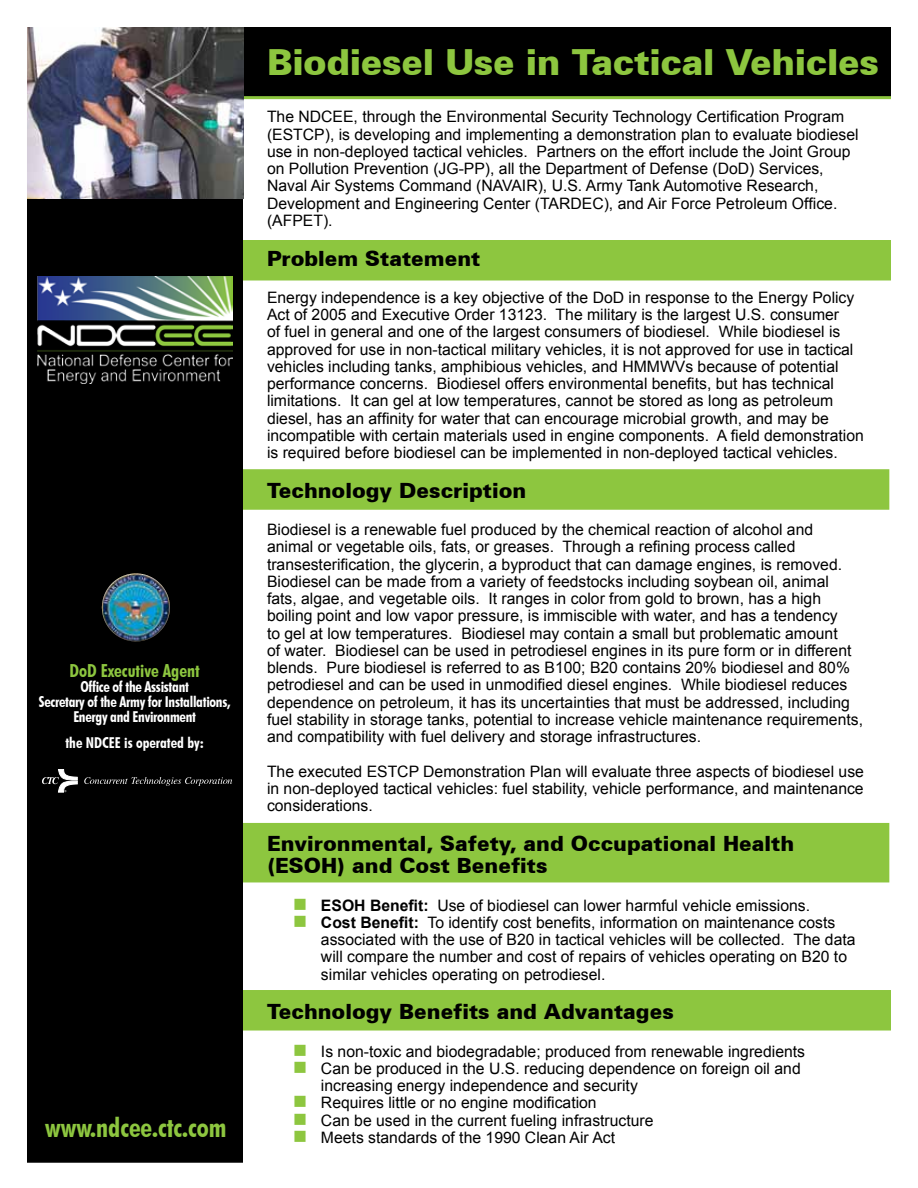
<style>
.page{position:relative;width:918px;height:1188px;background:#fff}
.page>*{position:absolute;margin:0;border:0;box-sizing:border-box;transform-origin:0 0}
.t1{font:900 36px "Zurich BT";letter-spacing:-.01em;color:#8dc63f}
.t2{font:700 condensed 27px "Futura BT";color:#8dc63f}
.t3{font:900 21px/22.5px "Zurich BT";color:#000}
.t4{font:700 condensed 18px "Futura BT";color:#8dc63f}
.t5{font:15.75px/17.2px "Arial";color:#000}
.t6{font:700 condensed 15px/15px "Futura BT";letter-spacing:-.02em;color:#fff;text-align:center}
.t7{font:700 condensed 15px "Futura BT";color:#fff}
.s1{font-weight:700}
</style>
<div class="page">
<div style="left:220px;top:28px;width:670px;height:69px;background:#000"></div>
<div style="left:219px;top:27px;width:672px;height:71px;border:2px solid #000"></div>
<hr style="left:243px;top:96px;width:648px;height:3px;background:#8dc63f">
<div style="left:219px;top:990px;width:672px;height:41px;background:#8dc63f;border:2px solid #8dc63f"></div>
<div style="left:218px;top:823px;width:671px;height:59px;background:#8dc63f"></div>
<div style="left:219px;top:240px;width:672px;height:40px;background:#8dc63f"></div>
<div style="left:218px;top:469px;width:671px;height:41px;background:#8dc63f;border:2px solid #8dc63f"></div>
<div style="left:27px;top:27px;width:216px;height:1136px;background:#000"></div>
<img style="left:38px;top:277px;width:194px;height:107px">
<img style="left:27px;top:27px;width:216px;height:171px">
<img style="left:105px;top:573px;width:32px;height:21px">
<svg style="left:84px;top:777px;width:148px;height:9px"></svg>
<svg style="left:42px;top:769px;width:35px;height:23px"></svg>
<p class="t4" style="left:69px;top:659px;width:132px">DoD Executive Agent</p>
<p class="t6" style="left:39px;top:679px;width:193px">Office of the Assistant<br>Secretary of the Army for Installations,<br>Energy and Environment</p>
<p class="t7" style="left:65px;top:733px;width:140px">the NDCEE is operated by:</p>
<h2 class="t2" style="left:45px;top:1111px;width:183px">www.ndcee.ctc.com</h2>
<h1 class="t1" style="left:267px;top:41px;width:614px">Biodiesel Use in Tactical Vehicles</h1>
<p class="t5" style="left:267px;top:108px;width:593px">The NDCEE, through the Environmental Security Technology Certification Program (ESTCP), is developing and implementing a demonstration plan to evaluate biodiesel use in non-deployed tactical vehicles. Partners on the effort include the Joint Group on Pollution Prevention (JG-PP), all the Department of Defense (DoD) Services, Naval Air Systems Command (NAVAIR), U.S. Army Tank Automotive Research, Development and Engineering Center (TARDEC), and Air Force Petroleum Office. (AFPET).</p>
<h3 class="t3" style="left:267px;top:247px;width:215px">Problem Statement</h3>
<p class="t5" style="left:267px;top:289px;width:599px">Energy independence is a key objective of the DoD in response to the Energy Policy Act of 2005 and Executive Order 13123. The military is the largest U.S. consumer<br>of fuel in general and one of the largest consumers of biodiesel. While biodiesel is approved for use in non-tactical military vehicles, it is not approved for use in tactical vehicles including tanks, amphibious vehicles, and HMMWVs because of potential performance concerns. Biodiesel offers environmental benefits, but has technical limitations. It can gel at low temperatures, cannot be stored as long as petroleum diesel, has an affinity for water that can encourage microbial growth, and may be incompatible with certain materials used in engine components. A field demonstration is required before biodiesel can be implemented in non-deployed tactical vehicles.</p>
<h3 class="t3" style="left:267px;top:479px;width:261px">Technology Description</h3>
<p class="t5" style="left:267px;top:521px;width:598px">Biodiesel is a renewable fuel produced by the chemical reaction of alcohol and animal or vegetable oils, fats, or greases. Through a refining process called transesterification, the glycerin, a byproduct that can damage engines, is removed.<br>Biodiesel can be made from a variety of feedstocks including soybean oil, animal<br>fats, algae, and vegetable oils. It ranges in color from gold to brown, has a high boiling point and low vapor pressure, is immiscible with water, and has a tendency<br>to gel at low temperatures. Biodiesel may contain a small but problematic amount<br>of water. Biodiesel can be used in petrodiesel engines in its pure form or in different blends. Pure biodiesel is referred to as B100; B20 contains 20% biodiesel and 80% petrodiesel and can be used in unmodified diesel engines. While biodiesel reduces dependence on petroleum, it has its uncertainties that must be addressed, including fuel stability in storage tanks, potential to increase vehicle maintenance requirements, and compatibility with fuel delivery and storage infrastructures.</p>
<p class="t5" style="left:267px;top:763px;width:598px;text-align:justify">The executed ESTCP Demonstration Plan will evaluate three aspects of biodiesel use in non-deployed tactical vehicles: fuel stability, vehicle performance, and maintenance considerations.</p>
<h3 class="t3" style="left:267px;top:832px;width:529px">Environmental, Safety, and Occupational Health (ESOH) and Cost Benefits</h3>
<p class="t5" style="left:294px;top:897px;width:518px"><sup>■</sup> <span class="s1">ESOH Benefit:</span> Use of biodiesel can lower harmful vehicle emissions.</p>
<p class="t5" style="left:321px;top:914px;width:536px;text-indent:-27px"><sup>■</sup> <span class="s1">Cost Benefit:</span> To identify cost benefits, information on maintenance costs associated with the use of B20 in tactical vehicles will be collected. The data will compare the number and cost of repairs of vehicles operating on B20 to similar vehicles operating on petrodiesel.</p>
<h3 class="t3" style="left:267px;top:1001px;width:408px">Technology Benefits and Advantages</h3>
<p class="t5" style="left:294px;top:1043px;width:513px"><sup>■</sup> Is non-toxic and biodegradable; produced from renewable ingredients</p>
<p class="t5" style="left:321px;top:1060px;width:481px;text-indent:-27px"><sup>■</sup> Can be produced in the U.S. reducing dependence on foreign oil and increasing energy independence and security</p>
<p class="t5" style="left:294px;top:1094px;width:304px"><sup>■</sup> Requires little or no engine modification</p>
<p class="t5" style="left:294px;top:1112px;width:361px"><sup>■</sup> Can be used in the current fueling infrastructure</p>
<p class="t5" style="left:294px;top:1129px;width:323px"><sup>■</sup> Meets standards of the 1990 Clean Air Act</p>
</div>
